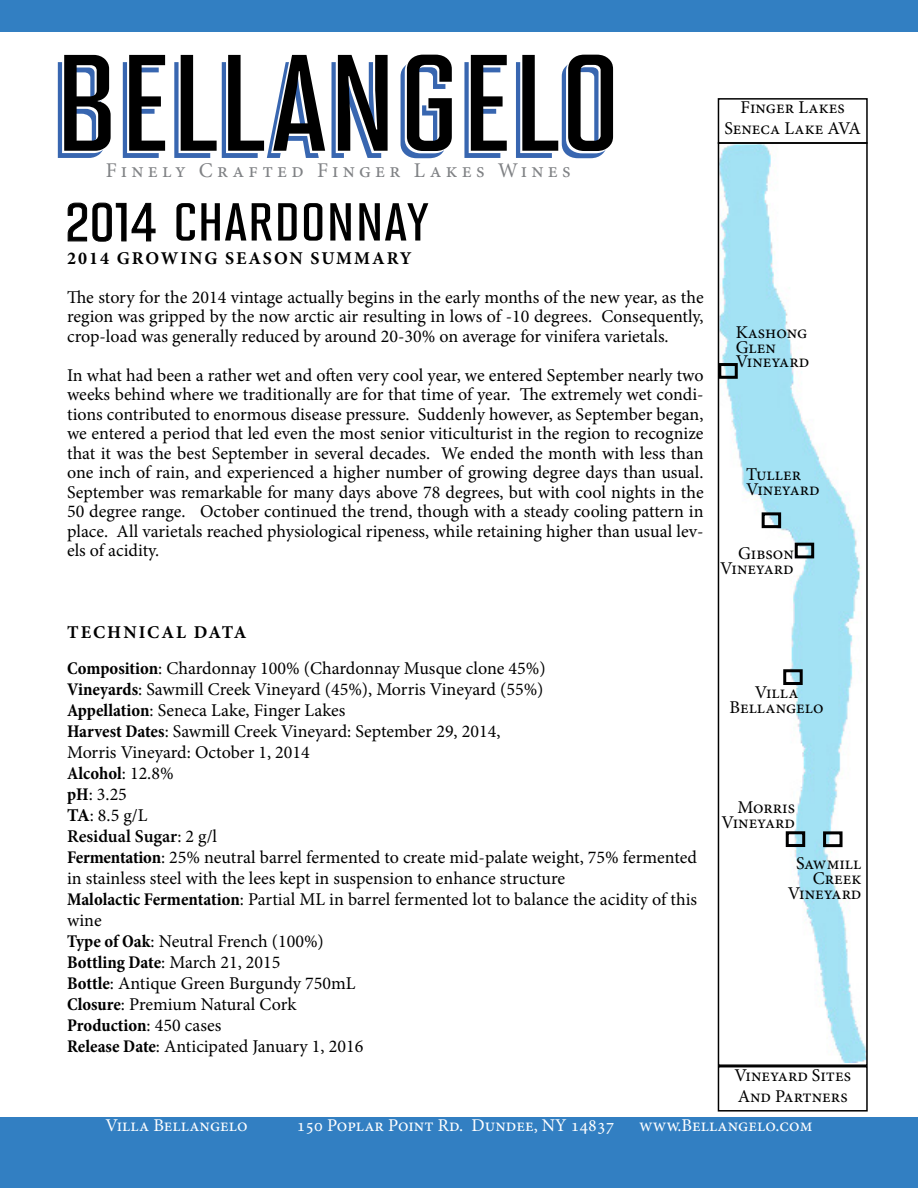
<style>
.page{position:relative;width:918px;height:1188px;background:#fff}
.page>*{position:absolute;margin:0;border:0;box-sizing:border-box;transform-origin:0 0}
.t1{font:21px "Minion Pro";letter-spacing:.2em;color:#808285}
.t2{font:18px/21px "Minion Pro";color:#000}
.t3{font:18px "Minion Pro";color:#fff}
.t4{font:700 18px "Minion Pro";letter-spacing:.11em;color:#000}
.s1{font-weight:700}
.s2{font-weight:700;font-stretch:condensed}
.s3{font-weight:600}
</style>
<div class="page">
<img style="left:721px;top:145px;width:144px;height:918px">
<div style="left:718px;top:142px;width:150px;height:924px;border:2px solid #000"></div>
<div style="left:795px;top:543px;width:19px;height:15px;border:3px solid #000"></div>
<div style="left:762px;top:512px;width:19px;height:16px;border:3px solid #000"></div>
<div style="left:823px;top:831px;width:20px;height:16px;border:3px solid #000"></div>
<div style="left:786px;top:831px;width:19px;height:16px;border:3px solid #000"></div>
<div style="left:718px;top:98px;width:150px;height:46px;border:2px solid #000"></div>
<div style="left:0;top:1117px;width:918px;height:71px;background:#327fc2"></div>
<svg style="left:58px;top:55px;width:555px;height:103px"></svg>
<div style="left:783px;top:669px;width:20px;height:16px;border:3px solid #000"></div>
<div style="left:0;top:0;width:918px;height:31px;background:#327fc2"></div>
<svg style="left:176px;top:203px;width:252px;height:38px"></svg>
<svg style="left:68px;top:203px;width:87px;height:38px"></svg>
<div style="left:718px;top:363px;width:20px;height:16px;border:3px solid #000"></div>
<div style="left:718px;top:1066px;width:150px;height:46px;border:2px solid #000"></div>
<p class="t1" style="left:106px;top:157px;width:467px">Finely Crafted Finger Lakes Wines</p>
<p class="t2" style="left:724px;top:96px;width:138px;line-height:21.6px;text-align:center">Finger Lakes<br>Seneca Lake AVA</p>
<p class="t4" style="left:67px;top:245px;width:346px">2014 GROWING SEASON SUMMARY</p>
<p class="t2" style="left:67px;top:287px;width:638px;line-height:19.5px;text-align:justify">The story for the 2014 vintage actually begins in the early months of the new year, as the region was gripped by the now arctic air resulting in lows of -10 degrees. Consequently, crop-load was generally reduced by around 20-30% on average for vinifera varietals.</p>
<p class="t2" style="left:67px;top:365px;width:638px;line-height:19.5px;text-align:justify">In what had been a rather wet and often very cool year, we entered September nearly two weeks behind where we traditionally are for that time of year. The extremely wet condi&shy;tions contributed to enormous disease pressure. Suddenly however, as September began, we entered a period that led even the most senior viticulturist in the region to recognize that it was the best September in several decades. We ended the month with less than one inch of rain, and experienced a higher number of growing degree days than usual.<br>September was remarkable for many days above 78 degrees, but with cool nights in the 50 degree range. October continued the trend, though with a steady cooling pattern in place. All varietals reached physiological ripeness, while retaining higher than usual lev&shy;els of acidity.</p>
<p class="t2" style="left:736px;top:324px;width:75px;line-height:15px">Kashong<br>Glen<br>Vineyard</p>
<p class="t2" style="left:746px;top:467px;width:75px;line-height:15px">Tuller<br>Vineyard</p>
<p class="t2" style="left:720px;top:545px;width:75px;line-height:15px;text-align:right">Gibson<br>Vineyard</p>
<p class="t2" style="left:67px;top:614px;width:480px;line-height:36px"><span class="s1">TECHNICAL DATA<br></span><span class="s2">Composition</span>: Chardonnay 100% (Chardonnay Musque clone 45%)</p>
<p class="t2" style="left:67px;top:679px;width:632px"><span class="s2">Vineyards</span>: Sawmill Creek Vineyard (45%), Morris Vineyard (55%)<br><span class="s2">Appellation</span>: Seneca Lake, Finger Lakes<br><span class="s2">Harvest Dates</span>: Sawmill Creek Vineyard: September 29, 2014,<br>Morris Vineyard: October 1, 2014<br><span class="s2">Alcohol</span>: 12.8%<br><span class="s2">pH</span>: 3.25<br><span class="s1">TA</span>: 8.5 g/L<br><span class="s3">Residual Sugar</span>: 2 g/l<br><span class="s2">Fermentation</span>: 25% neutral barrel fermented to create mid-palate weight, 75% fermented in stainless steel with the lees kept in suspension to enhance structure<br><span class="s2">Malolactic Fermentation</span>: Partial ML in barrel fermented lot to balance the acidity of this wine<br><span class="s2">Type of Oak</span>: Neutral French (100%)<br><span class="s2">Bottling Date</span>: March 21, 2015<br><span class="s2">Bottle</span>: Antique Green Burgundy 750mL<br><span class="s2">Closure</span>: Premium Natural Cork<br><span class="s2">Production</span>: 450 cases<br><span class="s2">Release Date</span>: Anticipated January 1, 2016</p>
<p class="t2" style="left:730px;top:685px;width:96px;line-height:15px;text-align:center">Villa<br>Bellangelo</p>
<p class="t2" style="left:721px;top:800px;width:75px;line-height:15px;text-align:right">Morris<br>Vineyard</p>
<p class="t2" style="left:788px;top:856px;width:75px;line-height:15px;text-align:right">Sawmill<br>Creek<br>Vineyard</p>
<p class="t2" style="left:734px;top:1064px;width:118px;line-height:21.6px">Vineyard Sites<br>And Partners</p>
<p class="t3" style="left:106px;top:1114px;width:144px">Villa Bellangelo</p>
<p class="t3" style="left:297px;top:1114px;width:319px">150 Poplar Point Rd. Dundee, NY 14837</p>
<p class="t3" style="left:639px;top:1114px;width:175px">www.Bellangelo.com</p>
</div>
